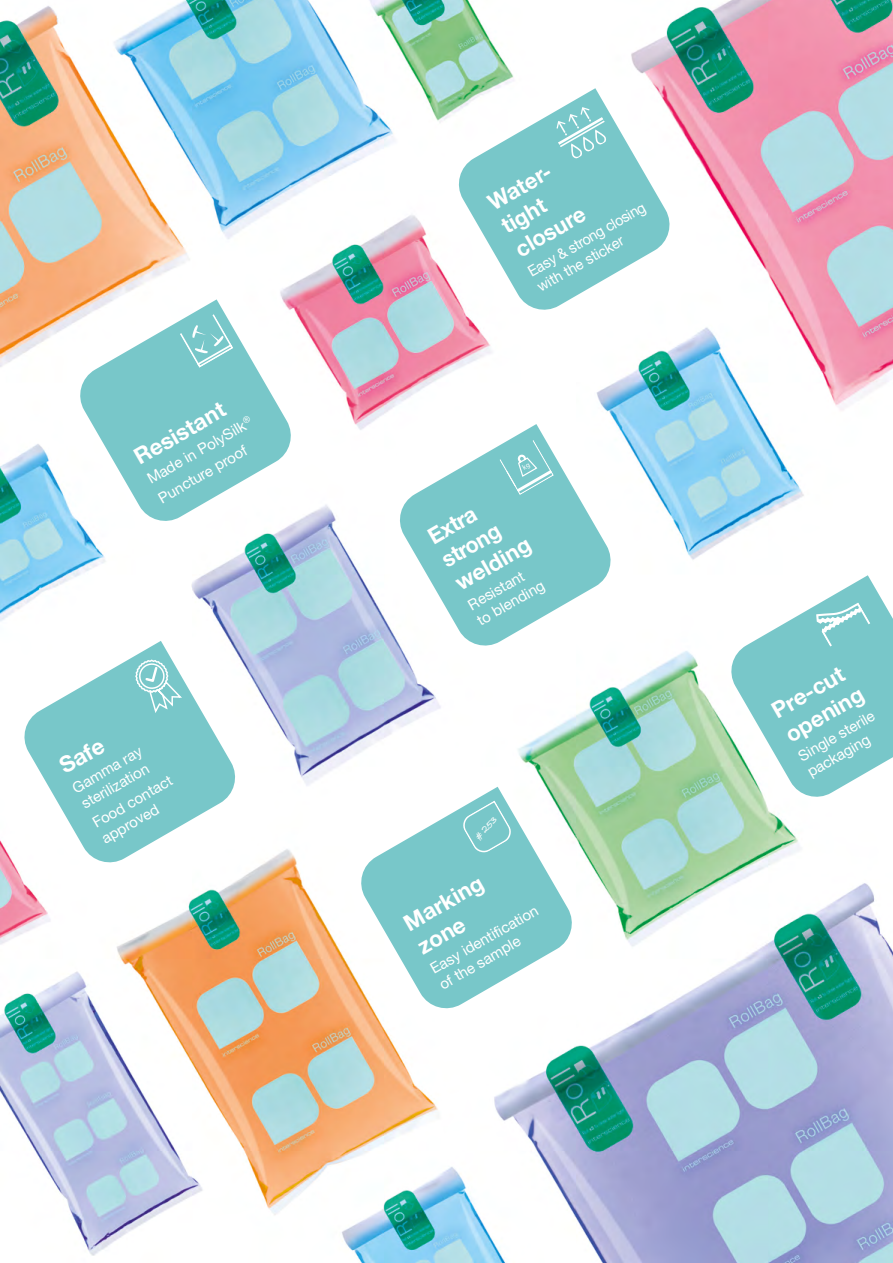
<style>
.page{position:relative;width:893px;height:1263px;background:#fff}
.page>*{position:absolute;margin:0;border:0;box-sizing:border-box;transform-origin:0 0}
.t1{font:700 22.5px/27px "Helvetica Neue LT Std";color:#fff}
.t2{font:700 22.5px/27px "Helvetica Neue LT Std";color:#fff;scale:.96 1}
.t3{font:15px/18px "Helvetica Neue LT Std";color:#fff}
.t4{font:15px/18px "Helvetica Neue LT Std";color:#fff;scale:.96 1}
.t5{font:700 11.25px "Bradley Hand ITCTT";color:#fff;scale:.88 1}
</style>
<div class="page">
<img style="left:0;top:0;width:893px;height:1263px">
<svg style="left:76px;top:299px;width:219px;height:226px;fill:#78c7c9"></svg>
<svg style="left:20px;top:641px;width:219px;height:225px;fill:#78c7c9"></svg>
<svg style="left:396px;top:424px;width:219px;height:226px;fill:#78c7c9"></svg>
<svg style="left:357px;top:787px;width:219px;height:225px;fill:#78c7c9"></svg>
<svg style="left:455px;top:88px;width:219px;height:226px;fill:#78c7c9"></svg>
<svg style="left:180px;top:314px;width:54px;height:54px;background:#8dcfd1"></svg>
<svg style="left:134px;top:659px;width:50px;height:56px;background:#96d3d4"></svg>
<svg style="left:462px;top:800px;width:50px;height:53px;background:#86ccce"></svg>
<svg style="left:727px;top:575px;width:166px;height:226px"></svg>
<svg style="left:555px;top:106px;width:52px;height:54px;background:#90d1d2"></svg>
<svg style="left:499px;top:440px;width:55px;height:55px;background:#8aced0"></svg>
<h1 class="t1" style="left:129px;top:446px;width:103px;rotate:-30deg">Resistant</h1>
<p class="t3" style="left:143px;top:470px;width:120px;line-height:22.2px;rotate:-30deg">Made in PolySilk<sup>®<br></sup>Puncture proof</p>
<h1 class="t1" style="left:54px;top:755px;width:49px;rotate:-30deg">Safe</h1>
<p class="t3" style="left:69px;top:781px;width:79px;rotate:-30deg">Gamma ray sterilization</p>
<p class="t3" style="left:89px;top:816px;width:91px;rotate:-30deg">Food contact approved</p>
<h1 class="t1" style="left:483px;top:192px;width:79px;rotate:-30deg">Water&shy;tight closure</h1>
<p class="t4" style="left:524px;top:264px;width:140px;rotate:-30deg">Easy &amp; strong closing with the sticker</p>
<h1 class="t2" style="left:423px;top:525px;width:89px;rotate:-30deg">Extra strong welding</h1>
<p class="t3" style="left:464px;top:598px;width:77px;rotate:-30deg">Resistant to blending</p>
<p class="t5" style="left:471px;top:832px;width:32px;rotate:-47deg"># 253</p>
<h1 class="t1" style="left:399px;top:913px;width:89px;rotate:-30deg">Marking zone</h1>
<p class="t3" style="left:427px;top:961px;width:123px;rotate:-30deg">Easy identification of the sample</p>
<h1 class="t1" style="left:767px;top:700px;width:88px;rotate:-30deg">Pre-cut opening</h1>
<p class="t3" style="left:795px;top:749px;width:87px;rotate:-30deg">Single sterile packaging</p>
</div>
